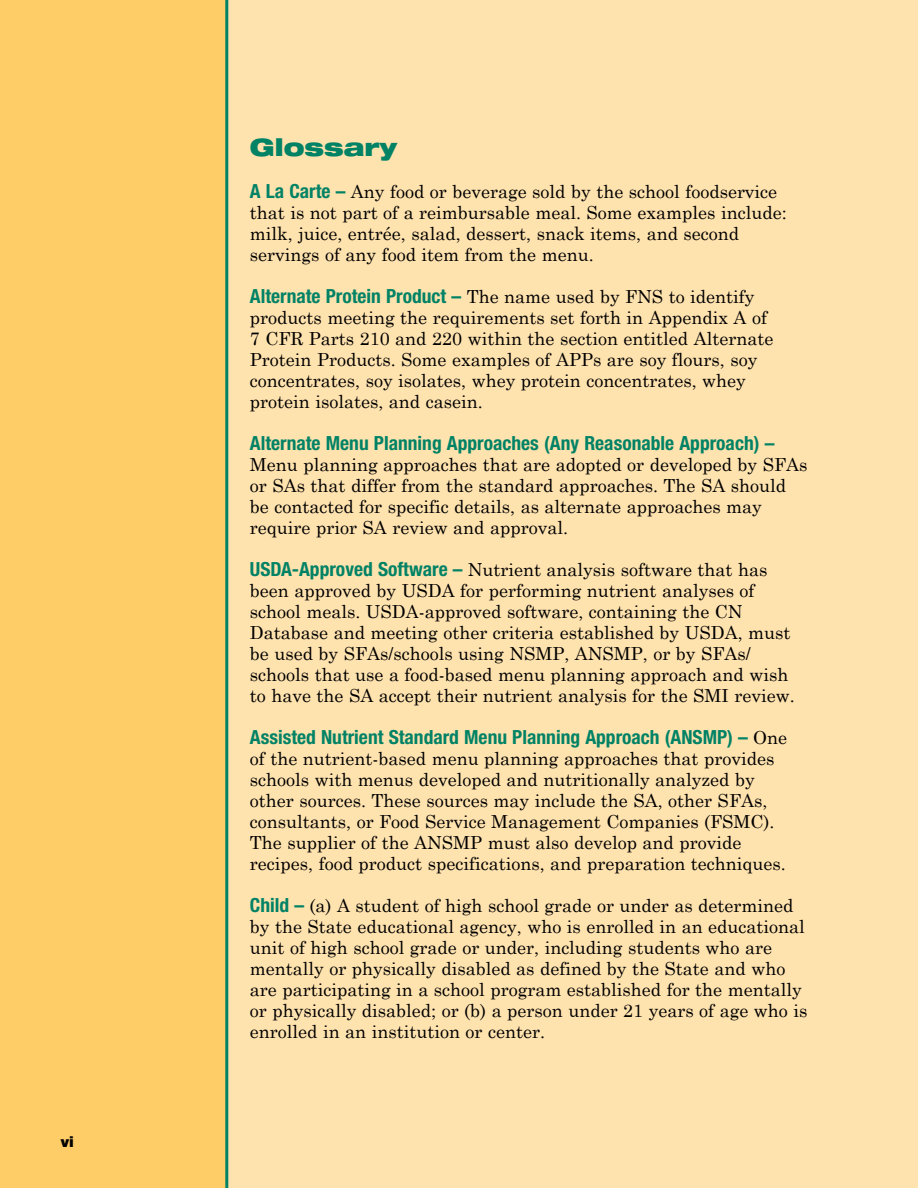
<style>
.page{position:relative;width:918px;height:1188px;background:#ffe3af}
.page>*{position:absolute;margin:0;border:0;box-sizing:border-box;transform-origin:0 0}
.t1{font:900 expanded 24px "Helvetica Neue";color:#008265}
.t2{font:700 condensed 19.5px "Helvetica Neue";color:#008265}
.t3{font:18px/21px "Century Schoolbook";color:#000}
.t4{font:900 15px "Helvetica Neue";color:#000}
.s1{font-family:"Helvetica Neue";font-weight:700;font-stretch:condensed;font-size:19.5px;color:#008265}
.s2{font-family:"Century Schoolbook";font-weight:400;font-stretch:normal;font-size:18px;color:#000}
</style>
<div class="page">
<div style="left:0;top:0;width:227px;height:1188px;background:#ffcd67"></div>
<hr style="left:225px;top:0;width:3px;height:1188px;background:#008265">
<p class="t4" style="left:61px;top:1133px;width:13px">vi</p>
<h1 class="t1" style="left:250px;top:132px;width:149px">Glossary</h1>
<p class="t3" style="left:250px;top:181px;width:538px"><span class="s1">A La Carte –</span> Any food or beverage sold by the school foodservice that is not part of a reimbursable meal. Some examples include: milk, juice, entrée, salad, dessert, snack items, and second servings of any food item from the menu.</p>
<p class="t3" style="left:250px;top:286px;width:525px"><span class="s1">Alternate Protein Product –</span> The name used by FNS to identify products meeting the requirements set forth in Appendix A of 7 CFR Parts 210 and 220 within the section entitled Alternate Protein Products. Some examples of APPs are soy flours, soy concentrates, soy isolates, whey protein concentrates, whey protein isolates, and casein.</p>
<p class="t2" style="left:250px;top:431px;width:526px">Alternate Menu Planning Approaches (Any Reasonable Approach) –</p>
<p class="t3" style="left:250px;top:454px;width:559px">Menu planning approaches that are adopted or developed by SFAs or SAs that differ from the standard approaches. The SA should be contacted for specific details, as alternate approaches may require prior SA review and approval.</p>
<p class="t3" style="left:250px;top:559px;width:546px"><span class="s1">USDA-Approved Software –</span> Nutrient analysis software that has been approved by USDA for performing nutrient analyses of school meals. USDA-approved software, containing the CN Database and meeting other criteria established by USDA, must be used by SFAs/schools using NSMP, ANSMP, or by SFAs/ schools that use a food-based menu planning approach and wish to have the SA accept their nutrient analysis for the SMI review.</p>
<p class="t2" style="left:250px;top:725px;width:539px">Assisted Nutrient Standard Menu Planning Approach (ANSMP) – <span class="s2">One</span></p>
<p class="t3" style="left:250px;top:748px;width:537px">of the nutrient-based menu planning approaches that provides schools with menus developed and nutritionally analyzed by other sources. These sources may include the SA, other SFAs, consultants, or Food Service Management Companies (FSMC).<br>The supplier of the ANSMP must also develop and provide recipes, food product specifications, and preparation techniques.</p>
<p class="t3" style="left:250px;top:895px;width:559px"><span class="s1">Child –</span> (a) A student of high school grade or under as determined by the State educational agency, who is enrolled in an educational unit of high school grade or under, including students who are mentally or physically disabled as defined by the State and who are participating in a school program established for the mentally or physically disabled; or (b) a person under 21 years of age who is enrolled in an institution or center.</p>
</div>
